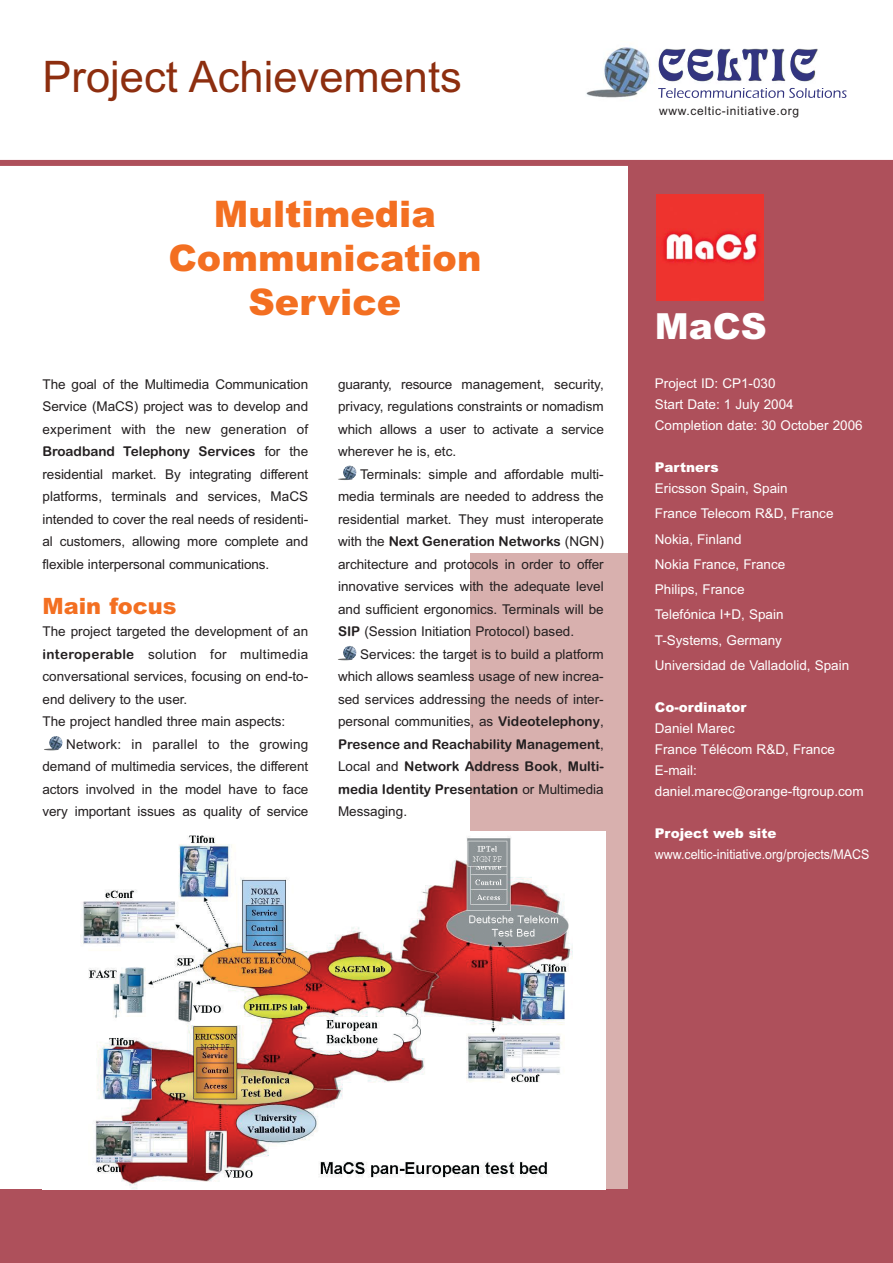
<style>
.page{position:relative;width:893px;height:1263px;background:#fff}
.page>*{position:absolute;margin:0;border:0;box-sizing:border-box;transform-origin:0 0}
.t1{font:43.5px "Arial";color:#8d2e0f}
.t2{font:900 36.6px/44px "Arial";color:#f36f21;text-align:center}
.t3{font:900 36px "Arial";color:#fff}
.t4{font:900 22.5px "Arial";color:#f36f21}
.t5{font:13.5px/22.5px "Arial";color:#231f20;text-align:justify}
.t6{font:13.5px/25.2px "Arial";color:#fff}
.t7{font:13.5px/22.5px "Arial Rounded MT Bold";color:#231f20;text-align:justify}
.t8{font:13.5px "Arial";color:#fff;scale:.92 1}
.t9{font:900 13.5px "Arial";color:#fff}
.t10{font:12px "Arial";letter-spacing:.055em;color:#231f20}
.s1{font-family:"Arial"}
.s2{font-family:"Arial Rounded MT Bold"}
</style>
<div class="page">
<div style="left:470px;top:553px;width:188px;height:649px;background:#d8b0ae"></div>
<img style="left:586px;top:47px;width:261px;height:51px">
<img style="left:717px;top:49px;width:100px;height:32px">
<img style="left:814px;top:88px;width:32px;height:10px">
<div style="left:0;top:160px;width:893px;height:6px;background:#ae505b"></div>
<div style="left:0;top:1190px;width:893px;height:73px;background:#ae505b"></div>
<div style="left:628px;top:165px;width:265px;height:1030px;background:#ae505b"></div>
<img style="left:657px;top:194px;width:107px;height:107px">
<div style="left:43px;top:831px;width:563px;height:358px;background:#fff"></div>
<img style="left:80px;top:835px;width:493px;height:354px">
<img style="left:44px;top:736px;width:19px;height:14px">
<img style="left:338px;top:465px;width:19px;height:15px">
<img style="left:338px;top:646px;width:19px;height:14px">
<h1 class="t1" style="left:43px;top:60px;width:421px">Project Achievements</h1>
<h2 class="t2" style="left:168px;top:196px;width:315px">Multimedia<br>Communication<br>Service</h2>
<p class="t5" style="left:43px;top:374px;width:267px">The goal of the Multimedia Communication Service (MaCS) project was to develop and experiment with the new generation of</p>
<p class="t7" style="left:43px;top:441px;width:267px">Broadband Telephony Services <span class="s1">for the</span></p>
<p class="t5" style="left:43px;top:464px;width:267px">residential market. By integrating different platforms, terminals and services, MaCS intended to cover the real needs of residenti&shy;al customers, allowing more complete and flexible interpersonal communications.</p>
<h3 class="t4" style="left:43px;top:597px;width:136px">Main focus</h3>
<p class="t5" style="left:43px;top:621px;width:267px;text-align:left">The project targeted the development of an <span class="s2">interoperable</span> solution for multimedia conversational services, focusing on end-to&shy;end delivery to the user.<br>The project handled three main aspects:</p>
<p class="t5" style="left:43px;top:734px;width:267px;text-indent:24px">Network: in parallel to the growing demand of multimedia services, the different actors involved in the model have to face very important issues as quality of service</p>
<p class="t5" style="left:338px;top:374px;width:267px">guaranty, resource management, security, privacy, regulations constraints or nomadism which allows a user to activate a service wherever he is, etc.</p>
<p class="t5" style="left:338px;top:464px;width:267px;text-indent:22px">Terminals: simple and affordable multi&shy;media terminals are needed to address the residential market. They must interoperate</p>
<p class="t7" style="left:338px;top:531px;width:267px"><span class="s1">with the</span> Next Generation Networks <span class="s1">(NGN)</span></p>
<p class="t5" style="left:338px;top:554px;width:267px">architecture and protocols in order to offer innovative services with the adequate level and sufficient ergonomics. Terminals will be <span class="s2">SIP</span> (Session Initiation Protocol) based.</p>
<p class="t5" style="left:338px;top:644px;width:267px;text-indent:22px">Services: the target is to build a platform which allows seamless usage of new increa&shy;sed services addressing the needs of inter&shy;personal communities, as <span class="s2">Videotelephony</span>,</p>
<p class="t7" style="left:338px;top:734px;width:267px">Presence and Reachability Management<span class="s1">, Local and</span> Network Address Book<span class="s1">,</span> Multi&shy;media Identity Presentation <span class="s1">or Multimedia</span></p>
<p class="t5" style="left:338px;top:801px;width:71px">Messaging.</p>
<p class="t10" style="left:659px;top:106px;width:142px">www.celtic-initiative.org</p>
<h3 class="t3" style="left:655px;top:313px;width:113px">MaCS</h3>
<p class="t6" style="left:655px;top:374px;width:209px;line-height:21px">Project ID: CP1-030<br>Start Date: 1 July 2004<br>Completion date: 30 October 2006</p>
<p class="t9" style="left:655px;top:462px;width:65px">Partners</p>
<p class="t6" style="left:655px;top:477px;width:196px">Ericsson Spain, Spain<br>France Telecom R&amp;D, France<br>Nokia, Finland<br>Nokia France, France<br>Philips, France<br>Telefónica I+D, Spain<br>T-Systems, Germany<br>Universidad de Valladolid, Spain</p>
<p class="t9" style="left:655px;top:702px;width:93px">Co-ordinator</p>
<p class="t6" style="left:655px;top:719px;width:210px;line-height:21px">Daniel Marec<br>France Télécom R&amp;D, France<br>E-mail: daniel.marec@orange-ftgroup.com</p>
<p class="t9" style="left:655px;top:828px;width:123px">Project web site</p>
<p class="t8" style="left:655px;top:849px;width:235px">www.celtic-initiative.org/projects/MACS</p>
</div>
